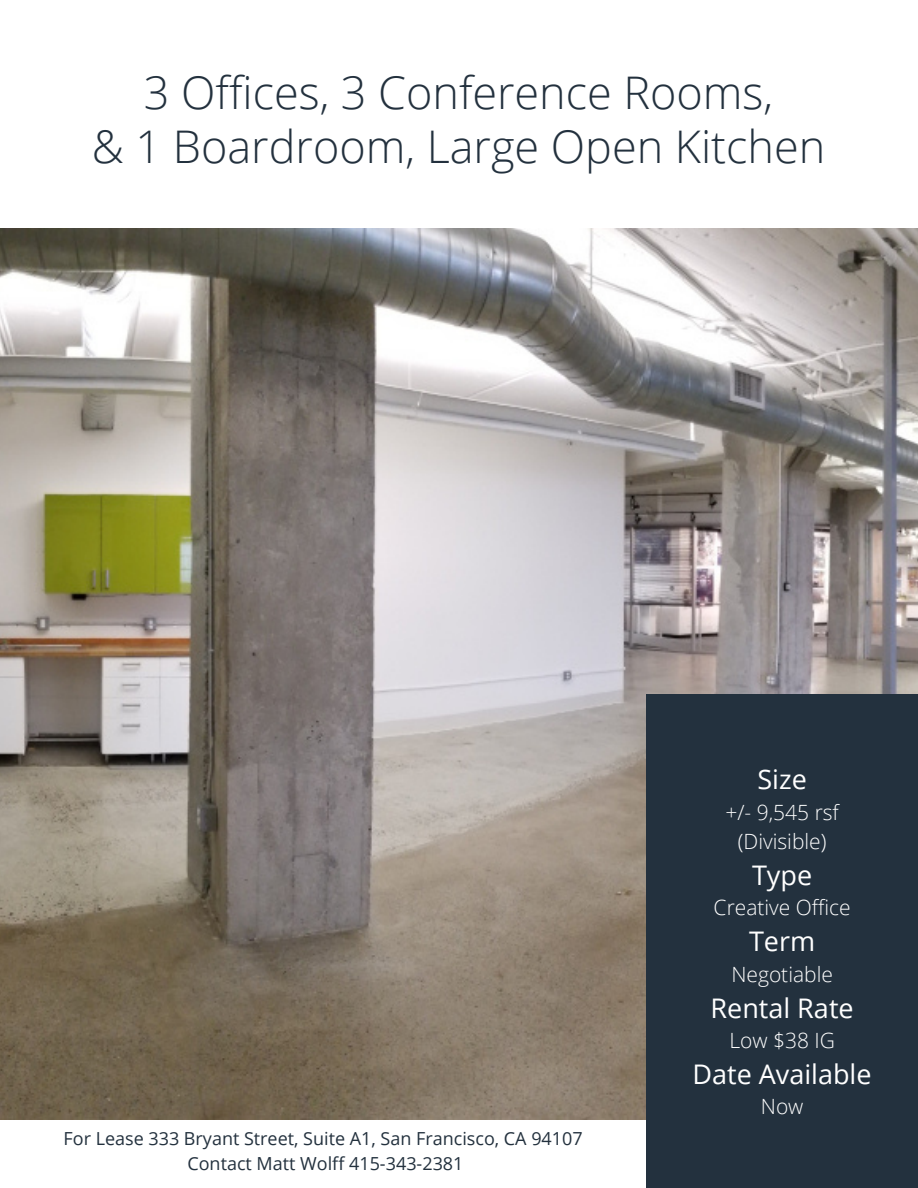
<style>
.page{position:relative;width:918px;height:1188px;background:#fff}
.page>*{position:absolute;margin:0;border:0;box-sizing:border-box;transform-origin:0 0}
.t1{font:300 45px "Open Sans";color:#23313e}
.t2{font:27px "Open Sans";color:#fff}
.t3{font:300 21px "Open Sans";color:#fff}
.t4{font:18px "Open Sans";color:#23313e}
</style>
<div class="page">
<img style="left:0;top:228px;width:918px;height:891px">
<div style="left:646px;top:694px;width:271px;height:494px;background:#23313e"></div>
<p class="t1" style="left:144px;top:61px;width:631px">3 Offices, 3 Conference Rooms,</p>
<p class="t1" style="left:92px;top:115px;width:735px">&amp; 1 Boardroom, Large Open Kitchen</p>
<p class="t4" style="left:64px;top:1126px;width:521px">For Lease 333 Bryant Street, Suite A1, San Francisco, CA 94107</p>
<p class="t4" style="left:187px;top:1151px;width:278px">Contact Matt Wolff 415-343-2381</p>
<p class="t2" style="left:757px;top:760px;width:51px">Size</p>
<p class="t3" style="left:725px;top:797px;width:115px">+/- 9,545 rsf</p>
<p class="t3" style="left:738px;top:826px;width:90px">(Divisible)</p>
<p class="t2" style="left:752px;top:856px;width:62px">Type</p>
<p class="t3" style="left:714px;top:893px;width:139px">Creative Office</p>
<p class="t2" style="left:749px;top:922px;width:68px">Term</p>
<p class="t3" style="left:731px;top:959px;width:103px">Negotiable</p>
<p class="t2" style="left:711px;top:989px;width:145px">Rental Rate</p>
<p class="t3" style="left:729px;top:1026px;width:107px">Low $38 IG</p>
<p class="t2" style="left:693px;top:1055px;width:181px">Date Available</p>
<p class="t3" style="left:761px;top:1092px;width:44px">Now</p>
</div>
